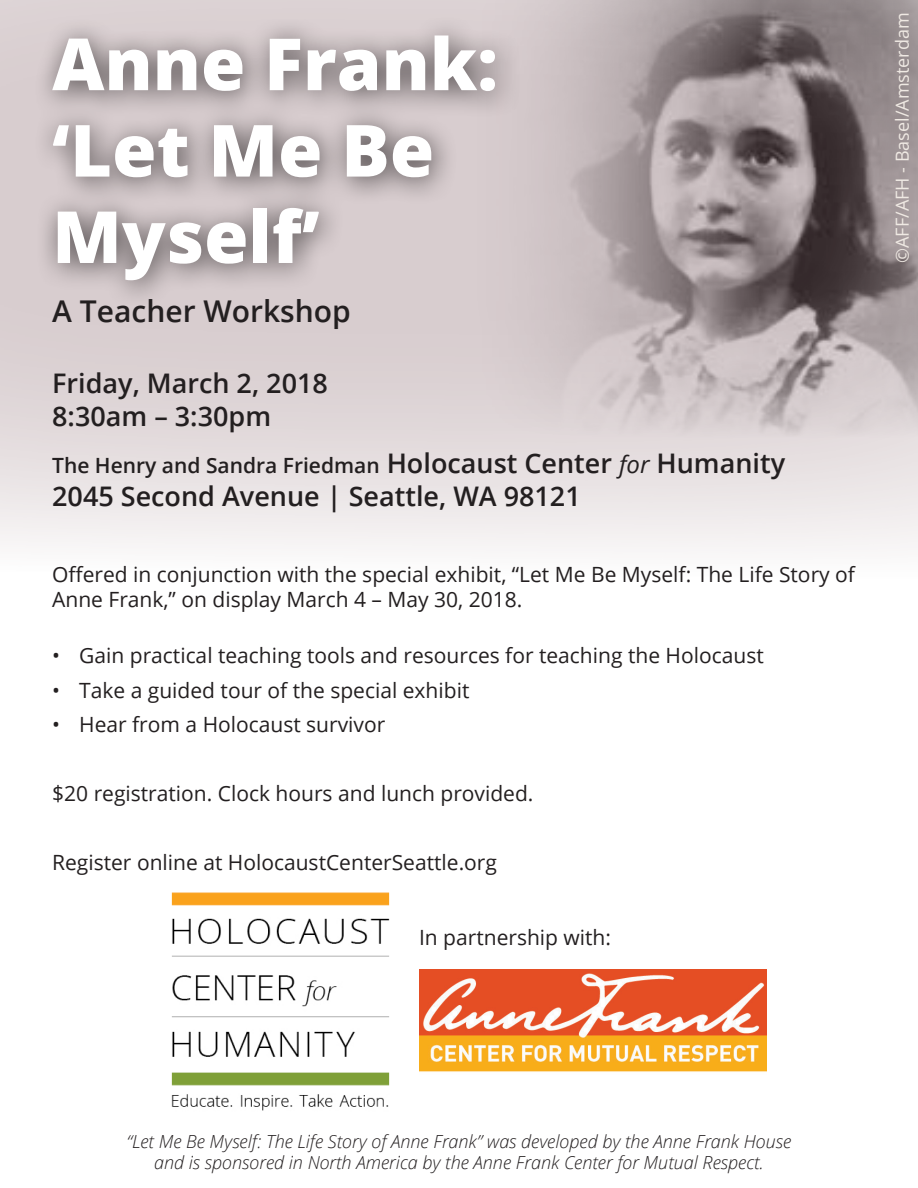
<style>
.page{position:relative;width:918px;height:1188px;background:#fff}
.page>*{position:absolute;margin:0;border:0;box-sizing:border-box;transform-origin:0 0}
.t1{font:800 72px/86.4px "Open Sans";color:#fff}
.t2{font:600 30px "Open Sans";color:#231f20}
.t3{font:600 27px "Open Sans";color:#231f20}
.t4{font:21px/25.2px "Open Sans";color:#231f20}
.t5{font:600 21px "Open Sans";color:#231f20}
.t6{font:italic 300 18px/21.6px "Open Sans";color:#231f20;text-align:center}
.t7{font:18px "Open Sans";color:#efe9e3}
.s1{font-size:27px}
.s2{font-weight:400;font-style:italic;font-size:24px}
</style>
<div class="page">
<svg style="left:0;top:0;width:918px;height:547px;background:#c6bdbf"></svg>
<div style="left:33px;top:15px;width:489px;height:293px;background:#231f20;opacity:.75"></div>
<img style="left:171px;top:892px;width:219px;height:219px">
<img style="left:419px;top:969px;width:348px;height:103px">
<p class="t1" style="left:52px;top:17px;width:447px">Anne Frank: ‘Let Me Be<br>Myself’</p>
<p class="t2" style="left:52px;top:290px;width:300px">A Teacher Workshop</p>
<p class="t3" style="left:52px;top:365px;width:277px">Friday, March 2, 2018</p>
<p class="t3" style="left:52px;top:397px;width:220px">8:30am – 3:30pm</p>
<p class="t5" style="left:52px;top:451px;width:735px">The Henry and Sandra Friedman <span class="s1">Holocaust Center</span> <span class="s2">for</span> <span class="s1">Humanity</span></p>
<p class="t3" style="left:52px;top:477px;width:530px">2045 Second Avenue | Seattle, WA 98121</p>
<p class="t4" style="left:52px;top:561px;width:804px">Offered in conjunction with the special exhibit, “Let Me Be Myself: The Life Story of<br>Anne Frank,” on display March 4 – May 30, 2018.</p>
<p class="t4" style="left:52px;top:643px;width:713px">• Gain practical teaching tools and resources for teaching the Holocaust</p>
<p class="t4" style="left:52px;top:677px;width:419px">• Take a guided tour of the special exhibit</p>
<p class="t4" style="left:52px;top:712px;width:335px">• Hear from a Holocaust survivor</p>
<p class="t4" style="left:52px;top:781px;width:483px">$20 registration. Clock hours and lunch provided.</p>
<p class="t4" style="left:52px;top:850px;width:446px">Register online at HolocaustCenterSeattle.org</p>
<p class="t4" style="left:419px;top:924px;width:194px">In partnership with:</p>
<p class="t7" style="left:890px;top:263px;width:252px;rotate:-90deg">©AFF/AFH - Basel/Amsterdam</p>
<p class="t6" style="left:127px;top:1130px;width:666px">“Let Me Be Myself: The Life Story of Anne Frank” was developed by the Anne Frank House and is sponsored in North America by the Anne Frank Center for Mutual Respect.</p>
</div>
